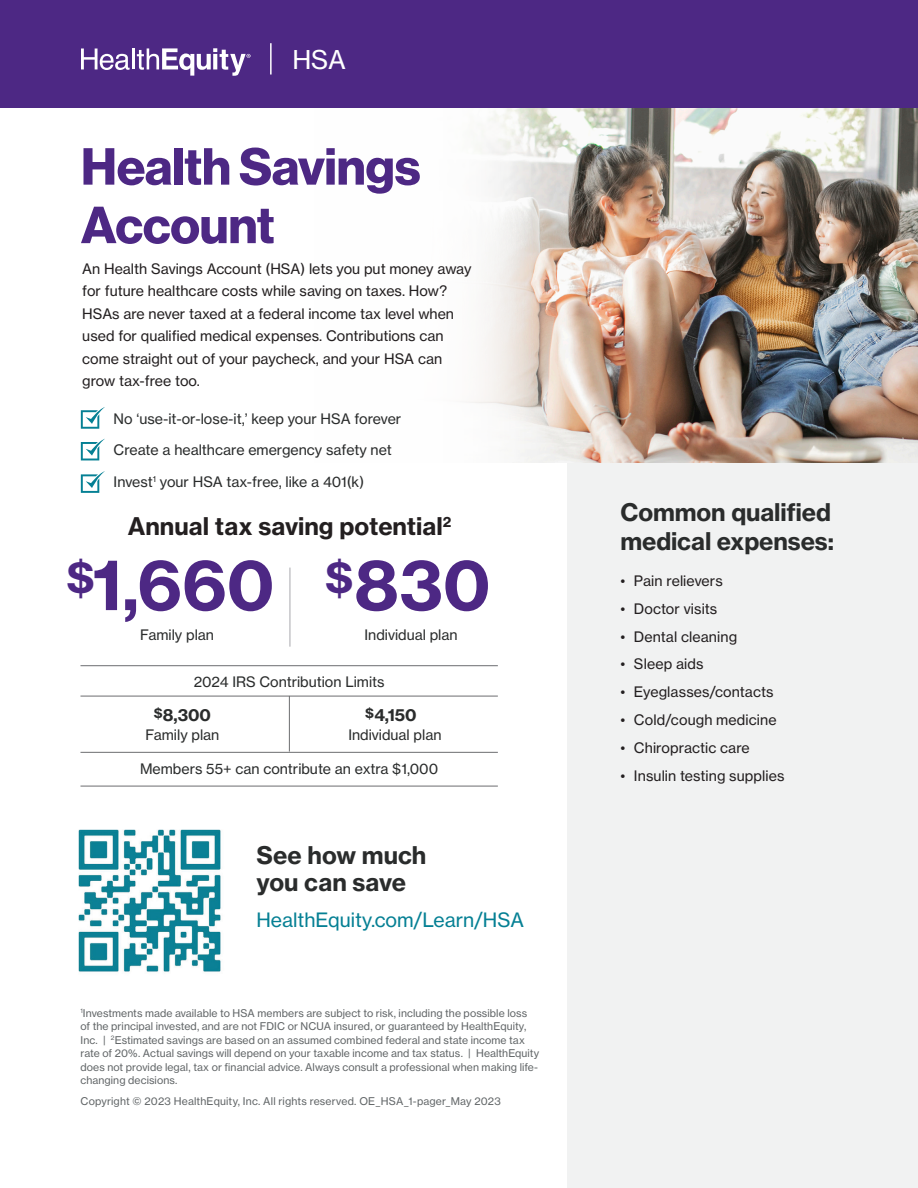
<style>
.page{position:relative;width:918px;height:1188px;background:#fff}
.page>*{position:absolute;margin:0;border:0;box-sizing:border-box;transform-origin:0 0}
.Main_title_-_New{font:65.7px "N Haas Grotesk TX Pro 75 Bd";color:#4d2884}
.Main_header_-_New{font:51px/58.5px "N Haas Grotesk DS Pro 75 Bd";letter-spacing:-.005em;color:#4d2884}
.t1{font:25.5px "N Haas Grotesk TX Pro 55 Rg";color:#fff}
.Main_subheader_-_New{font:24px/28.5px "N Haas Grotesk TX Pro 75 Bd";letter-spacing:-.005em;color:#2a2c2c}
.Sub_header_or_section_header{font:24px "N Haas Grotesk TX Pro 75 Bd";color:#231f20}
.Body_copy_header{font:24px/27px "N Haas Grotesk TX Pro 75 Bd";color:#2a2c2c}
.Main_title{font:19.5px "N Haas Grotesk TX Pro 55 Rg";color:#058094}
.Secondary_subheader_-_New{font:16.5px "N Haas Grotesk TX Pro 75 Bd";color:#2a2c2c}
.Body_copy{font:14.25px/22.5px "N Haas Grotesk TX Pro 55 Rg";color:#231f20}
.Body_copy-2{font:14.25px "N Haas Grotesk TX Pro 55 Rg";color:#2a2c2c}
.Body_-_New{font:14.25px "N Haas Grotesk TX Pro 55 Rg";color:#2a2c2c}
.Secondary_subheader_-_New-2{font:14.25px "N Haas Grotesk TX Pro 55 Rg";color:#2a2c2c}
.Disclosure{font:10.5px/13.5px "N Haas Grotesk TX Pro 55 Rg";letter-spacing:.01em;color:#626668}
</style>
<div class="page">
<div style="left:567px;top:364px;width:351px;height:824px;background:#f1f2f2"></div>
<img style="left:582px;top:107px;width:336px;height:356px">
<svg style="left:576px;top:107px;width:6px;height:354px"></svg>
<svg style="left:311px;top:107px;width:265px;height:356px"></svg>
<svg style="left:81px;top:407px;width:24px;height:22px"></svg>
<svg style="left:81px;top:439px;width:24px;height:21px"></svg>
<svg style="left:81px;top:471px;width:24px;height:22px"></svg>
<hr style="left:290px;top:568px;width:1px;height:79px;background:#a8a9ad">
<hr style="left:80px;top:665px;width:418px;height:1px;background:#6c6d70">
<hr style="left:80px;top:696px;width:418px;height:1px;background:#6c6d70">
<hr style="left:80px;top:752px;width:418px;height:1px;background:#6c6d70">
<hr style="left:80px;top:786px;width:418px;height:1px;background:#6c6d70">
<hr style="left:289px;top:696px;width:1px;height:56px;background:#6c6d70">
<img style="left:78px;top:829px;width:143px;height:143px">
<div style="left:0;top:0;width:918px;height:107px;background:#4d2884"></div>
<svg style="left:81px;top:49px;width:49px;height:21px"></svg>
<hr style="left:132px;top:49px;width:2px;height:20px;background:#fff">
<svg style="left:137px;top:48px;width:114px;height:28px"></svg>
<hr style="left:270px;top:43px;width:2px;height:32px;background:#fff">
<p class="t1" style="left:292px;top:44px;width:55px">HSA</p>
<p class="Main_header_-_New" style="left:81px;top:138px;width:341px">Health Savings<br>Account</p>
<p class="Body_copy" style="left:82px;top:257px;width:391px">An Health Savings Account (HSA) lets you put money away for future healthcare costs while saving on taxes. How?<br>HSAs are never taxed at a federal income tax level when used for qualified medical expenses. Contributions can come straight out of your paycheck, and your HSA can grow tax-free too.</p>
<p class="Body_copy-2" style="left:114px;top:410px;width:289px">No ‘use-it-or-lose-it,’ keep your HSA forever</p>
<p class="Body_copy-2" style="left:114px;top:441px;width:280px">Create a healthcare emergency safety net</p>
<p class="Body_copy-2" style="left:114px;top:473px;width:252px">Invest<sup>1</sup> your HSA tax-free, like a 401(k)</p>
<p class="Sub_header_or_section_header" style="left:128px;top:511px;width:325px">Annual tax saving potential<sup>2</sup></p>
<p class="Main_title_-_New" style="left:66px;top:545px;width:209px"><sup>$</sup>1,660</p>
<p class="Body_-_New" style="left:140px;top:626px;width:75px">Family plan</p>
<p class="Main_title_-_New" style="left:325px;top:545px;width:167px"><sup>$</sup>830</p>
<p class="Body_-_New" style="left:365px;top:626px;width:95px">Individual plan</p>
<p class="Secondary_subheader_-_New-2" style="left:194px;top:673px;width:193px">2024 IRS Contribution Limits</p>
<p class="Secondary_subheader_-_New" style="left:154px;top:704px;width:59px"><sup>$</sup>8,300</p>
<p class="Secondary_subheader_-_New" style="left:365px;top:704px;width:53px"><sup>$</sup>4,150</p>
<p class="Secondary_subheader_-_New-2" style="left:146px;top:726px;width:75px">Family plan</p>
<p class="Secondary_subheader_-_New-2" style="left:348px;top:726px;width:95px">Individual plan</p>
<p class="Body_-_New" style="left:140px;top:760px;width:300px">Members 55+ can contribute an extra $1,000</p>
<p class="Body_copy_header" style="left:256px;top:841px;width:171px">See how much you can save</p>
<p class="Main_title" style="left:256px;top:908px;width:269px">HealthEquity.com/Learn/HSA</p>
<p class="Disclosure" style="left:80px;top:1006px;width:460px"><sup>1</sup>Investments made available to HSA members are subject to risk, including the possible loss of the principal invested, and are not FDIC or NCUA insured, or guaranteed by HealthEquity, Inc. | <sup>2</sup>Estimated savings are based on an assumed combined federal and state income tax rate of 20%. Actual savings will depend on your taxable income and tax status. | HealthEquity does not provide legal, tax or financial advice. Always consult a professional when making life&shy;changing decisions.</p>
<p class="Disclosure" style="left:80px;top:1095px;width:422px">Copyright © 2023 HealthEquity, Inc. All rights reserved. OE_HSA_1-pager_May 2023</p>
<p class="Main_subheader_-_New" style="left:620px;top:498px;width:215px">Common qualified medical expenses:</p>
<p class="Body_copy" style="left:620px;top:569px;width:104px">• Pain relievers</p>
<p class="Body_copy" style="left:620px;top:597px;width:98px">• Doctor visits</p>
<p class="Body_copy" style="left:620px;top:625px;width:118px">• Dental cleaning</p>
<p class="Body_copy" style="left:620px;top:653px;width:85px">• Sleep aids</p>
<p class="Body_copy" style="left:620px;top:681px;width:155px">• Eyeglasses/contacts</p>
<p class="Body_copy" style="left:620px;top:709px;width:158px">• Cold/cough medicine</p>
<p class="Body_copy" style="left:620px;top:737px;width:131px">• Chiropractic care</p>
<p class="Body_copy" style="left:620px;top:765px;width:166px">• Insulin testing supplies</p>
</div>
